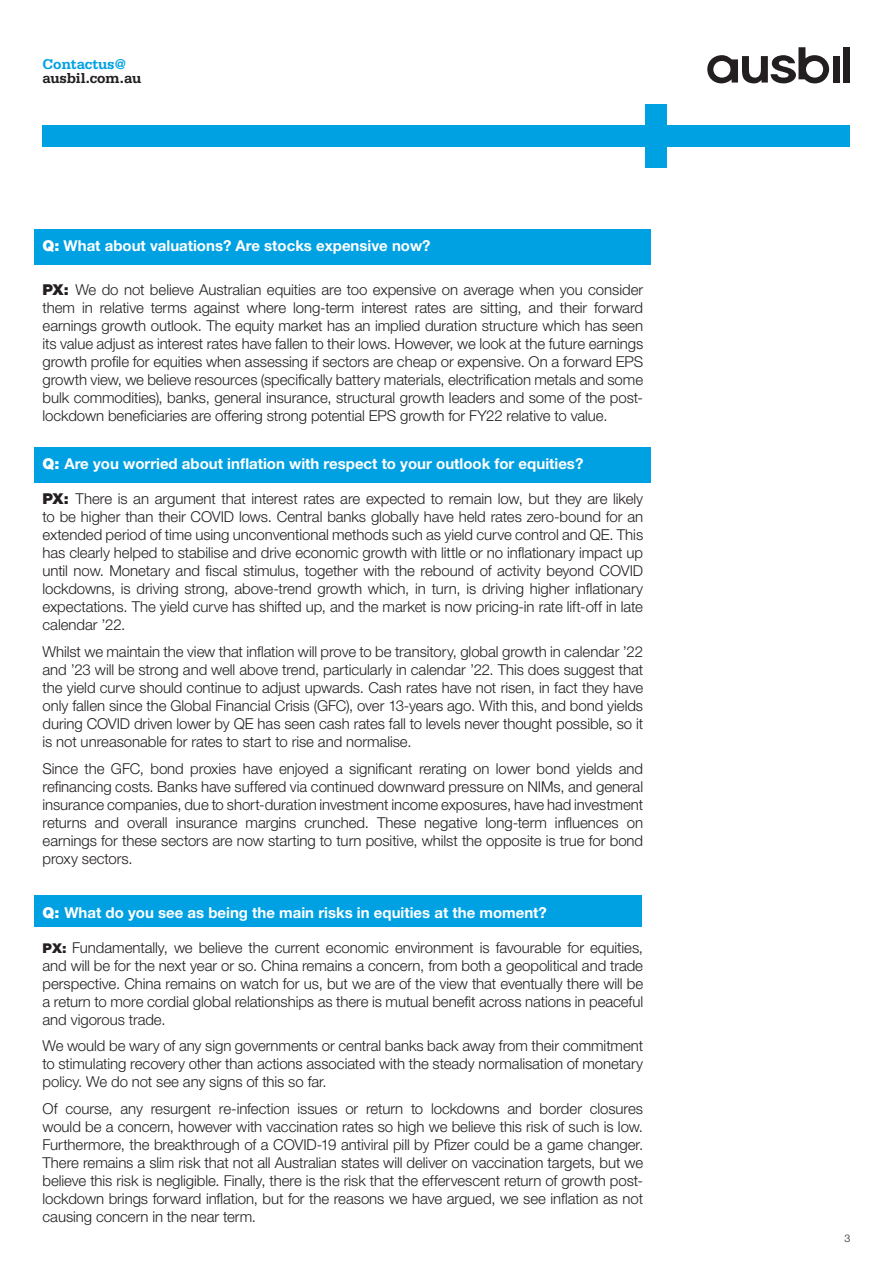
<style>
.page{position:relative;width:893px;height:1263px;background:#fff}
.page>*{position:absolute;margin:0;border:0;box-sizing:border-box;transform-origin:0 0}
.Body_text{font:300 15px/18px "Helvetica Neue LT Std";letter-spacing:-.005em;color:#231f20;text-align:justify}
.Body_text-2{font:700 15px "Helvetica Neue LT Std";color:#fff}
.Email{font:700 15px/13.5px "Serifa Std";letter-spacing:-.01em;color:#231f20}
.t1{font:300 10.5px "Helvetica Neue LT Std";color:#231f20}
.s1{color:#00a1e3}
.s2{font-weight:900}
.s3{font-weight:900;font-size:13.5px}
</style>
<div class="page">
<div style="left:34px;top:895px;width:608px;height:32px;background:#00a1e3"></div>
<div style="left:34px;top:447px;width:617px;height:35px;background:#00a1e3"></div>
<div style="left:34px;top:230px;width:617px;height:35px;background:#00a1e3"></div>
<svg style="left:707px;top:47px;width:122px;height:36px"></svg>
<div style="left:832px;top:56px;width:7px;height:27px;background:#231f20"></div>
<div style="left:843px;top:47px;width:7px;height:36px;background:#231f20"></div>
<div style="left:43px;top:125px;width:807px;height:21px;background:#00a1e3"></div>
<div style="left:646px;top:104px;width:21px;height:64px;background:#00a1e3"></div>
<p class="Email" style="left:43px;top:57px;width:100px"><span class="s1">Contactus@ </span>ausbil.com.au</p>
<p class="Body_text-2" style="left:43px;top:237px;width:390px"><span class="s2">Q:</span> What about valuations? Are stocks expensive now?</p>
<p class="Body_text" style="left:43px;top:280px;width:602px"><span class="s2">PX:</span> We do not believe Australian equities are too expensive on average when you consider them in relative terms against where long-term interest rates are sitting, and their forward earnings growth outlook. The equity market has an implied duration structure which has seen its value adjust as interest rates have fallen to their lows. However, we look at the future earnings growth profile for equities when assessing if sectors are cheap or expensive. On a forward EPS growth view, we believe resources (specifically battery materials, electrification metals and some bulk commodities), banks, general insurance, structural growth leaders and some of the post&shy;lockdown beneficiaries are offering strong potential EPS growth for FY22 relative to value.</p>
<p class="Body_text-2" style="left:43px;top:455px;width:542px"><span class="s2">Q:</span> Are you worried about inflation with respect to your outlook for equities?</p>
<p class="Body_text" style="left:43px;top:490px;width:602px"><span class="s2">PX:</span> There is an argument that interest rates are expected to remain low, but they are likely to be higher than their COVID lows. Central banks globally have held rates zero-bound for an extended period of time using unconventional methods such as yield curve control and QE. This has clearly helped to stabilise and drive economic growth with little or no inflationary impact up until now. Monetary and fiscal stimulus, together with the rebound of activity beyond COVID lockdowns, is driving strong, above-trend growth which, in turn, is driving higher inflationary expectations. The yield curve has shifted up, and the market is now pricing-in rate lift-off in late calendar ’22.</p>
<p class="Body_text" style="left:43px;top:642px;width:602px">Whilst we maintain the view that inflation will prove to be transitory, global growth in calendar ’22 and ’23 will be strong and well above trend, particularly in calendar ’22. This does suggest that the yield curve should continue to adjust upwards. Cash rates have not risen, in fact they have only fallen since the Global Financial Crisis (GFC), over 13-years ago. With this, and bond yields during COVID driven lower by QE has seen cash rates fall to levels never thought possible, so it is not unreasonable for rates to start to rise and normalise.</p>
<p class="Body_text" style="left:43px;top:759px;width:602px">Since the GFC, bond proxies have enjoyed a significant rerating on lower bond yields and refinancing costs. Banks have suffered via continued downward pressure on NIMs, and general insurance companies, due to short-duration investment income exposures, have had investment returns and overall insurance margins crunched. These negative long-term influences on earnings for these sectors are now starting to turn positive, whilst the opposite is true for bond proxy sectors.</p>
<p class="Body_text-2" style="left:43px;top:903px;width:506px"><span class="s2">Q:</span> What do you see as being the main risks in equities at the moment?</p>
<p class="Body_text" style="left:43px;top:938px;width:602px"><span class="s3">PX:</span> Fundamentally, we believe the current economic environment is favourable for equities, and will be for the next year or so. China remains a concern, from both a geopolitical and trade perspective. China remains on watch for us, but we are of the view that eventually there will be a return to more cordial global relationships as there is mutual benefit across nations in peaceful and vigorous trade.</p>
<p class="Body_text" style="left:43px;top:1037px;width:602px">We would be wary of any sign governments or central banks back away from their commitment to stimulating recovery other than actions associated with the steady normalisation of monetary policy. We do not see any signs of this so far.</p>
<p class="Body_text" style="left:43px;top:1099px;width:602px">Of course, any resurgent re-infection issues or return to lockdowns and border closures would be a concern, however with vaccination rates so high we believe this risk of such is low.<br>Furthermore, the breakthrough of a COVID-19 antiviral pill by Pfizer could be a game changer.<br>There remains a slim risk that not all Australian states will deliver on vaccination targets, but we believe this risk is negligible. Finally, there is the risk that the effervescent return of growth post&shy;lockdown brings forward inflation, but for the reasons we have argued, we see inflation as not causing concern in the near term.</p>
<p class="t1" style="left:845px;top:1231px;width:7px">3</p>
</div>
